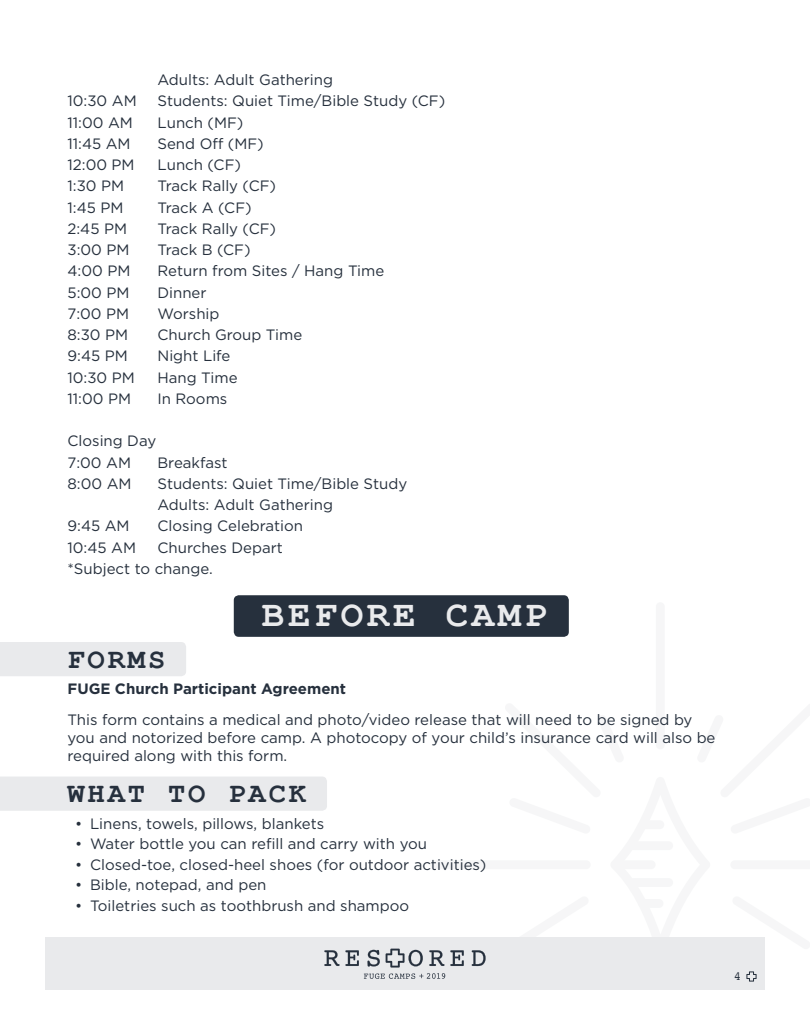
<style>
.page{position:relative;width:810px;height:1035px;background:#fff}
.page>*{position:absolute;margin:0;border:0;box-sizing:border-box;transform-origin:0 0}
.Header_1{font:700 37.5px "Courier New";letter-spacing:.1em;color:#e9eaec}
.Header_2{font:700 28.75px "Courier New";letter-spacing:.1em;color:#26303d}
.Body{font:15px/18px "Gotham";color:#26303d}
.Body-2{font:700 15px "Gotham";color:#26303d}
.t1{font:12.5px "Courier";color:#26303d}
</style>
<div class="page">
<div style="left:45px;top:938px;width:720px;height:52px;background:#e9eaec"></div>
<svg style="left:472px;top:950px;width:14px;height:16px"></svg>
<svg style="left:324px;top:949px;width:140px;height:30px"></svg>
<svg style="left:746px;top:971px;width:11px;height:11px"></svg>
<div style="left:430px;top:860px;width:161px;height:9px;background:#f6f6f7;border-radius:4px"></div>
<div style="left:656px;top:602px;width:9px;height:147px;background:#f6f6f7;border-radius:4px"></div>
<div style="left:638px;top:899px;width:25px;height:9px;background:#f6f6f7;border-radius:4px"></div>
<div style="left:629px;top:878px;width:44px;height:9px;background:#f6f6f7;border-radius:4px"></div>
<div style="left:639px;top:820px;width:25px;height:9px;background:#f6f6f7;border-radius:4px"></div>
<div style="left:629px;top:841px;width:44px;height:9px;background:#f6f6f7;border-radius:4px"></div>
<div style="left:612px;top:860px;width:44px;height:9px;background:#f6f6f7;border-radius:4px"></div>
<div style="left:234px;top:595px;width:335px;height:42px;background:#26303d;border-radius:5px"></div>
<div style="left:0;top:642px;width:186px;height:34px;background:#e9eaec"></div>
<div style="left:0;top:777px;width:327px;height:34px;background:#e9eaec"></div>
<p class="Body" style="left:158px;top:71px;width:177px">Adults: Adult Gathering</p>
<p class="Body" style="left:68px;top:92px;width:71px">10:30 AM</p>
<p class="Body" style="left:158px;top:92px;width:289px">Students: Quiet Time/Bible Study (CF)</p>
<p class="Body" style="left:68px;top:113px;width:67px">11:00 AM</p>
<p class="Body" style="left:158px;top:113px;width:87px">Lunch (MF)</p>
<p class="Body" style="left:68px;top:134px;width:65px">11:45 AM</p>
<p class="Body" style="left:158px;top:134px;width:108px">Send Off (MF)</p>
<p class="Body" style="left:68px;top:156px;width:69px">12:00 PM</p>
<p class="Body" style="left:158px;top:156px;width:85px">Lunch (CF)</p>
<p class="Body" style="left:68px;top:177px;width:58px">1:30 PM</p>
<p class="Body" style="left:158px;top:177px;width:120px">Track Rally (CF)</p>
<p class="Body" style="left:68px;top:198px;width:57px">1:45 PM</p>
<p class="Body" style="left:158px;top:198px;width:96px">Track A (CF)</p>
<p class="Body" style="left:68px;top:219px;width:61px">2:45 PM</p>
<p class="Body" style="left:158px;top:219px;width:120px">Track Rally (CF)</p>
<p class="Body" style="left:68px;top:241px;width:64px">3:00 PM</p>
<p class="Body" style="left:158px;top:241px;width:95px">Track B (CF)</p>
<p class="Body" style="left:68px;top:262px;width:64px">4:00 PM</p>
<p class="Body" style="left:158px;top:262px;width:228px">Return from Sites / Hang Time</p>
<p class="Body" style="left:68px;top:283px;width:63px">5:00 PM</p>
<p class="Body" style="left:158px;top:283px;width:51px">Dinner</p>
<p class="Body" style="left:68px;top:304px;width:63px">7:00 PM</p>
<p class="Body" style="left:158px;top:304px;width:64px">Worship</p>
<p class="Body" style="left:68px;top:326px;width:62px">8:30 PM</p>
<p class="Body" style="left:158px;top:326px;width:146px">Church Group Time</p>
<p class="Body" style="left:68px;top:347px;width:62px">9:45 PM</p>
<p class="Body" style="left:158px;top:347px;width:75px">Night Life</p>
<p class="Body" style="left:68px;top:368px;width:69px">10:30 PM</p>
<p class="Body" style="left:158px;top:368px;width:82px">Hang Time</p>
<p class="Body" style="left:68px;top:389px;width:65px">11:00 PM</p>
<p class="Body" style="left:158px;top:389px;width:71px">In Rooms</p>
<p class="Body" style="left:68px;top:432px;width:90px">Closing Day</p>
<p class="Body" style="left:68px;top:453px;width:65px">7:00 AM</p>
<p class="Body" style="left:158px;top:453px;width:72px">Breakfast</p>
<p class="Body" style="left:68px;top:474px;width:66px">8:00 AM</p>
<p class="Body" style="left:158px;top:474px;width:251px">Students: Quiet Time/Bible Study</p>
<p class="Body" style="left:158px;top:496px;width:177px">Adults: Adult Gathering</p>
<p class="Body" style="left:68px;top:517px;width:64px">9:45 AM</p>
<p class="Body" style="left:158px;top:517px;width:147px">Closing Celebration</p>
<p class="Body" style="left:68px;top:538px;width:70px">10:45 AM</p>
<p class="Body" style="left:158px;top:538px;width:127px">Churches Depart</p>
<p class="Body" style="left:68px;top:559px;width:147px">*Subject to change.</p>
<p class="Header_1" style="left:262px;top:592px;width:286px">BEFORE CAMP</p>
<p class="Header_2" style="left:68px;top:641px;width:99px">FORMS</p>
<p class="Body-2" style="left:68px;top:679px;width:280px">FUGE Church Participant Agreement</p>
<p class="Body" style="left:68px;top:710px;width:650px">This form contains a medical and photo/video release that will need to be signed by you and notorized before camp. A photocopy of your child’s insurance card will also be required along with this form.</p>
<p class="Header_2" style="left:68px;top:776px;width:240px">WHAT TO PACK</p>
<p class="Body" style="left:75px;top:814px;width:251px">• Linens, towels, pillows, blankets</p>
<p class="Body" style="left:75px;top:835px;width:354px">• Water bottle you can refill and carry with you</p>
<p class="Body" style="left:75px;top:855px;width:413px">• Closed-toe, closed-heel shoes (for outdoor activities)</p>
<p class="Body" style="left:75px;top:876px;width:193px">• Bible, notepad, and pen</p>
<p class="Body" style="left:75px;top:896px;width:336px">• Toiletries such as toothbrush and shampoo</p>
<p class="t1" style="left:734px;top:967px;width:9px">4</p>
</div>
